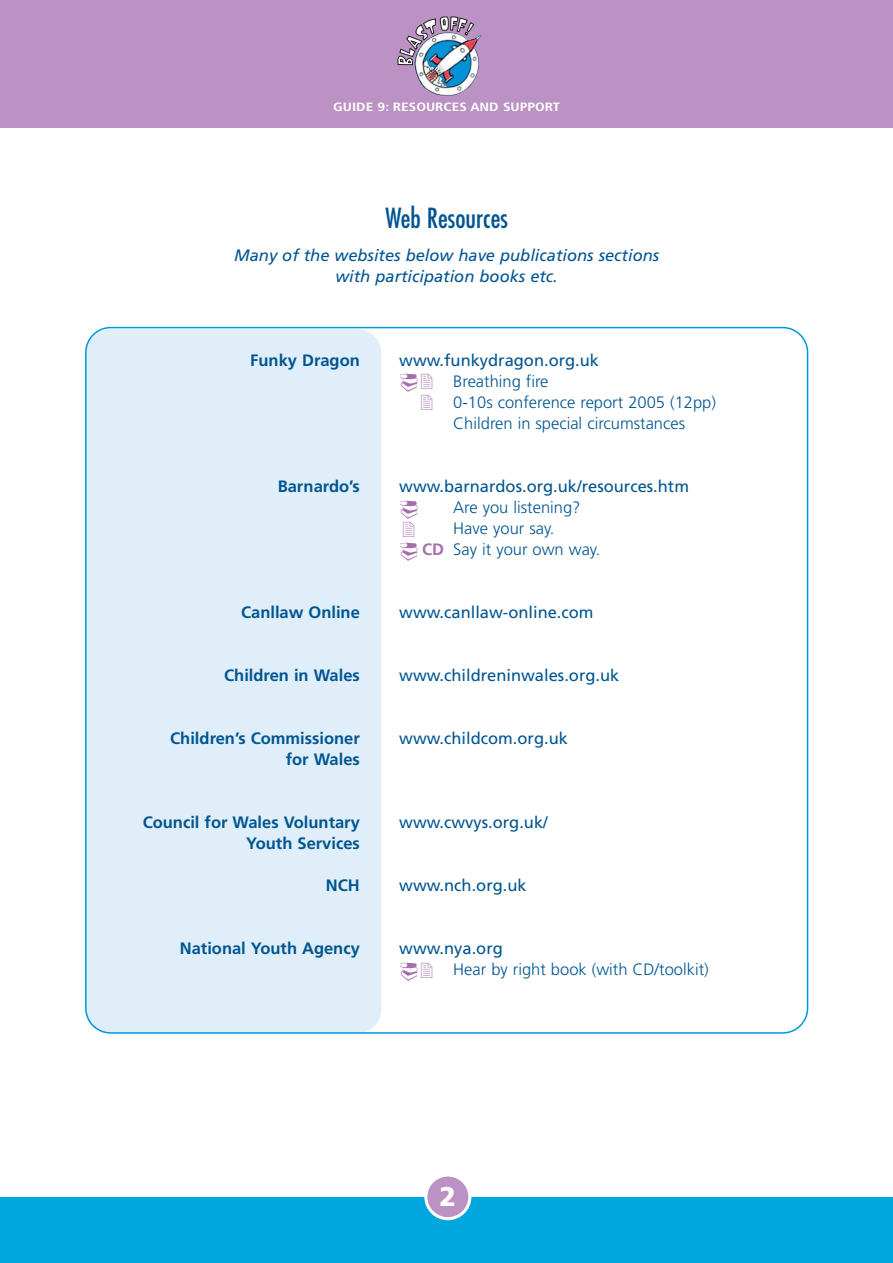
<style>
.page{position:relative;width:893px;height:1263px;background:#fff}
.page>*{position:absolute;margin:0;border:0;box-sizing:border-box;transform-origin:0 0}
.t1{font:condensed 27px "Futura";color:#005591}
.t2{font:900 27px "Frutiger";color:#fff}
.t3{font:16.5px "Frutiger";color:#005591}
.t4{font:300 16.5px/21px "Frutiger";color:#005591}
.t5{font:700 16.5px/21px "Frutiger";color:#005591;text-align:right}
.t6{font:italic 16.5px/21px "Frutiger";color:#005591;text-align:center}
.t7{font:700 condensed 12px "Frutiger";color:#fff;scale:1.25 1}
.s1{font-weight:700;color:#a66dae}
</style>
<div class="page">
<div style="left:85px;top:329px;width:296px;height:704px;background:#dfeef8;border-radius:24px"></div>
<div style="left:0;top:1198px;width:892px;height:65px;background:#00a6de"></div>
<div style="left:426px;top:1175px;width:44px;height:44px;background:#bb92c3;border-radius:50%"></div>
<div style="left:424px;top:1174px;width:47px;height:46px;border:3px solid #fff;border-radius:50%"></div>
<div style="left:0;top:0;width:892px;height:128px;background:#bb92c3"></div>
<img style="left:414px;top:35px;width:68px;height:61px">
<img style="left:397px;top:16px;width:78px;height:50px">
<p class="t7" style="left:333px;top:102px;width:183px">GUIDE 9: RESOURCES AND SUPPORT</p>
<h1 class="t1" style="left:385px;top:206px;width:124px">Web Resources</h1>
<p class="t6" style="left:234px;top:246px;width:426px">Many of the websites below have publications sections with participation books etc.</p>
<p class="t5" style="left:250px;top:351px;width:111px">Funky Dragon</p>
<p class="t3" style="left:399px;top:354px;width:201px">www.funkydragon.org.uk</p>
<p class="t4" style="left:453px;top:372px;width:264px">Breathing fire<br>0-10s conference report 2005 (12pp)<br>Children in special circumstances</p>
<p class="t5" style="left:278px;top:477px;width:84px">Barnardo’s</p>
<p class="t3" style="left:399px;top:480px;width:291px">www.barnardos.org.uk/resources.htm</p>
<p class="t4" style="left:453px;top:498px;width:129px">Are you listening?</p>
<p class="t4" style="left:453px;top:519px;width:103px">Have your say.</p>
<p class="t4" style="left:422px;top:540px;width:180px"><span class="s1">CD</span> Say it your own way.</p>
<p class="t5" style="left:241px;top:603px;width:120px">Canllaw Online</p>
<p class="t3" style="left:399px;top:606px;width:196px">www.canllaw-online.com</p>
<p class="t5" style="left:224px;top:666px;width:137px">Children in Wales</p>
<p class="t3" style="left:399px;top:669px;width:221px">www.childreninwales.org.uk</p>
<p class="t5" style="left:170px;top:729px;width:191px">Children’s Commissioner for Wales</p>
<p class="t3" style="left:399px;top:732px;width:170px">www.childcom.org.uk</p>
<p class="t5" style="left:143px;top:813px;width:219px">Council for Wales Voluntary<br>Youth Services</p>
<p class="t5" style="left:326px;top:876px;width:35px">NCH</p>
<p class="t3" style="left:399px;top:816px;width:150px">www.cwvys.org.uk/</p>
<p class="t3" style="left:399px;top:879px;width:129px">www.nch.org.uk</p>
<p class="t5" style="left:180px;top:939px;width:181px">National Youth Agency</p>
<p class="t3" style="left:399px;top:942px;width:105px">www.nya.org</p>
<p class="t4" style="left:453px;top:960px;width:257px">Hear by right book (with CD/toolkit)</p>
<h1 class="t2" style="left:439px;top:1186px;width:18px">2</h1>
</div>
